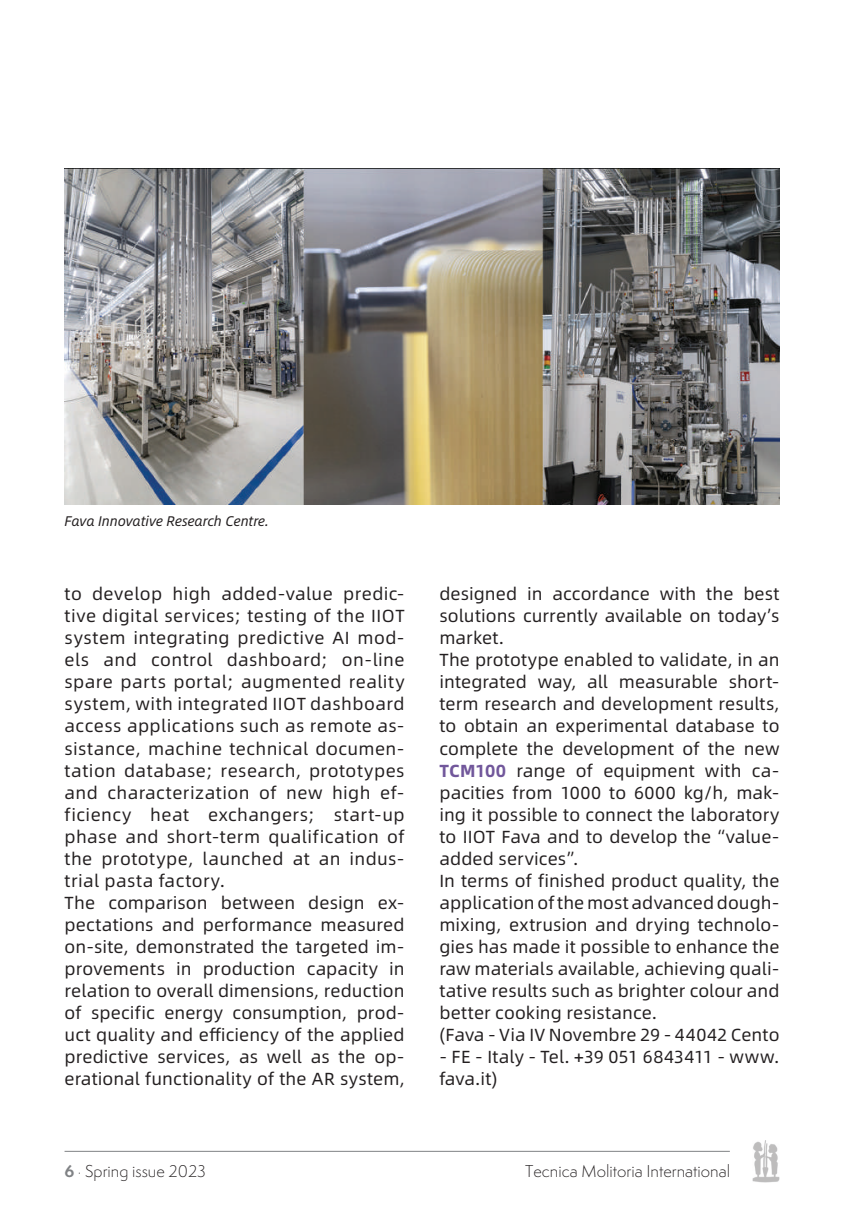
<style>
.page{position:relative;width:854px;height:1211px;background:#fff}
.page>*{position:absolute;margin:0;border:0;box-sizing:border-box;transform-origin:0 0}
.t1{font:17.5px/22.1px "Alibaba Sans";letter-spacing:.01em;color:#231f20}
.t2{font:300 15.75px "Semplicita Pro";color:#231f20}
.t3{font:italic 14px "Alibaba Sans";color:#231f20}
.s1{font-weight:700;color:#71579b}
.s2{font-weight:700;color:#808285}
</style>
<div class="page">
<hr style="left:64px;top:1150px;width:665px;height:1px;background:#808285">
<img style="left:752px;top:1140px;width:27px;height:42px">
<img style="left:64px;top:169px;width:715px;height:335px">
<p class="t3" style="left:64px;top:510px;width:206px">Fava Innovative Research Centre.</p>
<p class="t1" style="left:64px;top:582px;width:341px">to develop high added-value predic&shy;tive digital services; testing of the IIOT system integrating predictive AI mod&shy;els and control dashboard; on-line spare parts portal; augmented reality system, with integrated IIOT dashboard access applications such as remote as&shy;sistance, machine technical documen&shy;tation database; research, prototypes and characterization of new high ef&shy;ficiency heat exchangers; start-up phase and short-term qualification of the prototype, launched at an indus&shy;trial pasta factory.<br>The comparison between design ex&shy;pectations and performance measured on-site, demonstrated the targeted im&shy;provements in production capacity in relation to overall dimensions, reduction of specific energy consumption, prod&shy;uct quality and efficiency of the applied predictive services, as well as the op&shy;erational functionality of the AR system,</p>
<p class="t1" style="left:439px;top:582px;width:341px">designed in accordance with the best solutions currently available on today’s market.<br>The prototype enabled to validate, in an integrated way, all measurable short&shy;term research and development results, to obtain an experimental database to complete the development of the new <span class="s1">TCM100</span> range of equipment with ca&shy;pacities from 1000 to 6000 kg/h, mak&shy;ing it possible to connect the laboratory to IIOT Fava and to develop the “value&shy;added services”.<br>In terms of finished product quality, the application of the most advanced dough&shy;mixing, extrusion and drying technolo&shy;gies has made it possible to enhance the raw materials available, achieving quali&shy;tative results such as brighter colour and better cooking resistance.<br>(Fava - Via IV Novembre 29 - 44042 Cento</p>
<p class="t1" style="left:439px;top:1045px;width:341px">- FE - Italy - Tel. +39 051 6843411 - www. fava.it)</p>
<p class="t2" style="left:64px;top:1160px;width:143px"><span class="s2">6</span> <sub>˙</sub> Spring issue 2023</p>
<p class="t2" style="left:525px;top:1160px;width:206px">Tecnica Molitoria International</p>
</div>
